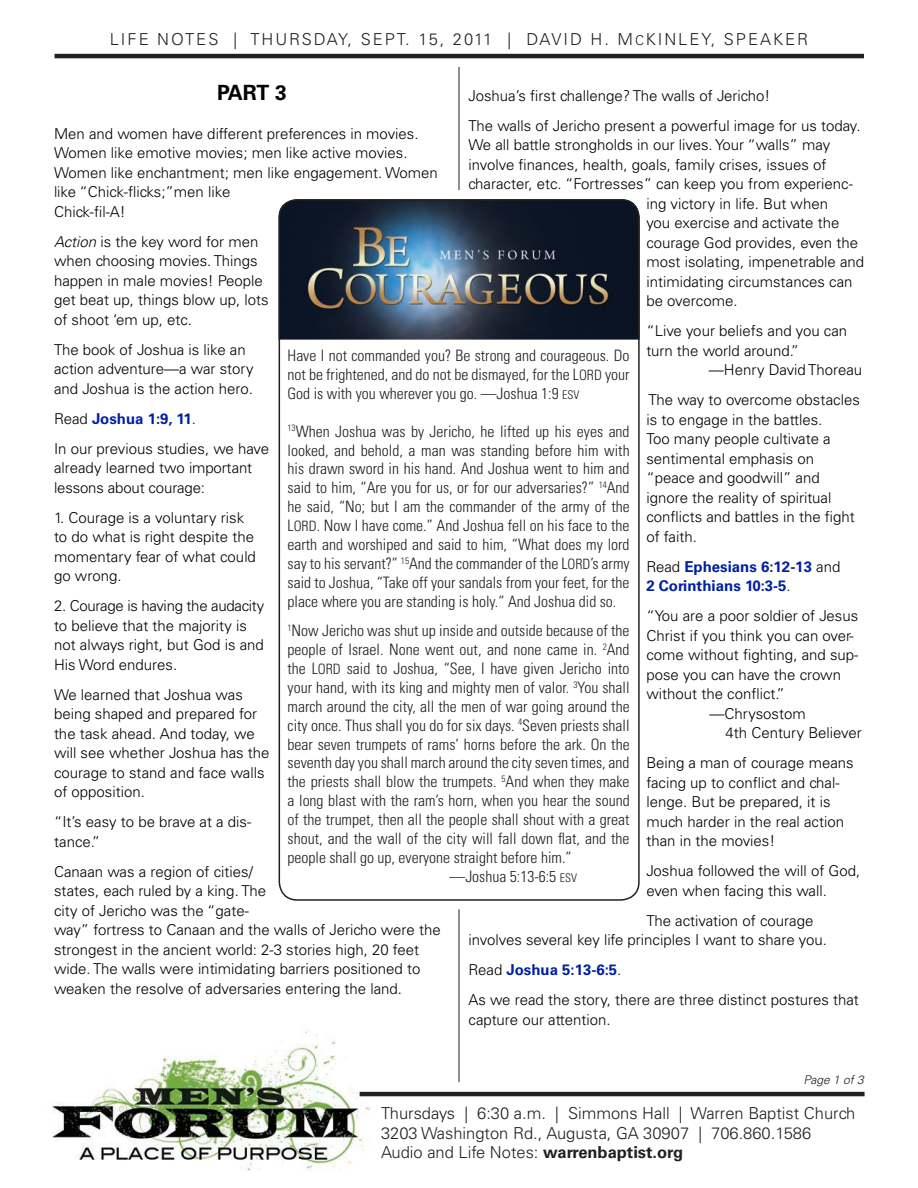
<style>
.page{position:relative;width:918px;height:1188px;background:#fff}
.page>*{position:absolute;margin:0;border:0;box-sizing:border-box;transform-origin:0 0}
.t1{font:700 21px "Univers";color:#000}
.t2{font:300 16.5px/19.8px "Univers";color:#231f20}
.t3{font:300 16.5px "Univers";letter-spacing:.12em;color:#231f20}
.t4{font:300 condensed 15.75px/18.9px "Univers";color:#231f20;text-align:justify}
.t5{font:300 15px/19.5px "Univers";color:#000}
.t6{font:700 15px/19.5px "Univers";color:#0020a1}
.t7{font:italic 300 12px "Univers";color:#231f20}
.s1{font-size:13.5px}
.s2{font-style:italic}
.s3{font-weight:700;color:#0020a1}
.s4{font-weight:300;color:#000}
.s5{font-size:14.25px}
.s6{font-size:12px}
.s7{font-weight:700}
</style>
<div class="page">
<hr style="left:55px;top:54px;width:809px;height:4px;background:#231f20">
<img style="left:52px;top:1031px;width:322px;height:140px">
<hr style="left:360px;top:1092px;width:505px;height:4px;background:#231f20">
<img style="left:279px;top:199px;width:360px;height:141px">
<hr style="left:459px;top:909px;width:1px;height:173px;background:#231f20">
<hr style="left:459px;top:67px;width:1px;height:123px;background:#231f20">
<div style="left:279px;top:199px;width:361px;height:702px;border:2px solid #231f20;border-radius:18px"></div>
<p class="t3" style="left:110px;top:29px;width:700px">LIFE NOTES | THURSDAY, SEPT. 15, 2011 | DAVID H. M<span class="s1">C</span>KINLEY, SPEAKER</p>
<h1 class="t1" style="left:217px;top:80px;width:71px">PART 3</h1>
<p class="t5" style="left:54px;top:124px;width:385px">Men and women have different preferences in movies.<br>Women like emotive movies; men like active movies.<br>Women like enchantment; men like engagement. Women like “Chick-flicks;”men like<br>Chick-fil-A!</p>
<p class="t5" style="left:54px;top:232px;width:216px"><span class="s2">Action</span> is the key word for men when choosing movies. Things happen in male movies! People get beat up, things blow up, lots of shoot ‘em up, etc.</p>
<p class="t5" style="left:54px;top:340px;width:201px">The book of Joshua is like an action adventure—a war story and Joshua is the action hero.</p>
<p class="t5" style="left:54px;top:404px;width:217px;line-height:30px">Read <span class="s3">Joshua 1:9, 11</span>.<br>In our previous studies, we have</p>
<p class="t5" style="left:54px;top:458px;width:200px">already learned two important lessons about courage:</p>
<p class="t5" style="left:54px;top:508px;width:204px">1. Courage is a voluntary risk to do what is right despite the momentary fear of what could go wrong.</p>
<p class="t5" style="left:54px;top:596px;width:212px">2. Courage is having the audacity to believe that the majority is not always right, but God is and<br>His Word endures.</p>
<p class="t5" style="left:54px;top:685px;width:217px">We learned that Joshua was being shaped and prepared for the task ahead. And today, we will see whether Joshua has the courage to stand and face walls of opposition.</p>
<p class="t5" style="left:54px;top:812px;width:199px">“It’s easy to be brave at a dis&shy;tance.”</p>
<p class="t5" style="left:54px;top:862px;width:388px">Canaan was a region of cities/<br>states, each ruled by a king. The<br>city of Jericho was the “gate-<br>way” fortress to Canaan and the walls of Jericho were the strongest in the ancient world: 2-3 stories high, 20 feet wide. The walls were intimidating barriers positioned to weaken the resolve of adversaries entering the land.</p>
<p class="t5" style="left:469px;top:80px;width:393px;line-height:30px">Joshua’s first challenge? The walls of Jericho!<br>The walls of Jericho present a powerful image for us today.</p>
<p class="t5" style="left:469px;top:135px;width:363px">We all battle strongholds in our lives. Your “walls” may</p>
<p class="t5" style="left:469px;top:155px;width:360px">involve finances, health, goals, family crises, issues of</p>
<p class="t5" style="left:469px;top:174px;width:386px">character, etc. “Fortresses” can keep you from experienc-</p>
<p class="t5" style="left:646px;top:194px;width:183px">ing victory in life. But when</p>
<p class="t5" style="left:646px;top:213px;width:195px">you exercise and activate the</p>
<p class="t5" style="left:646px;top:233px;width:213px">courage God provides, even the</p>
<p class="t5" style="left:646px;top:252px;width:219px">most isolating, impenetrable and</p>
<p class="t5" style="left:646px;top:272px;width:208px">intimidating circumstances can</p>
<p class="t5" style="left:646px;top:291px;width:93px">be overcome.</p>
<p class="t5" style="left:646px;top:321px;width:202px">“Live your beliefs and you can</p>
<p class="t5" style="left:646px;top:341px;width:154px">turn the world around.”</p>
<p class="t5" style="left:709px;top:360px;width:155px">—Henry David Thoreau</p>
<p class="t5" style="left:646px;top:390px;width:215px">The way to overcome obstacles is to engage in the battles.<br>Too many people cultivate a sentimental emphasis on “peace and goodwill” and ignore the reality of spiritual conflicts and battles in the fight of faith.</p>
<p class="t6" style="left:646px;top:557px;width:195px"><span class="s4">Read</span> Ephesians 6:12-13 <span class="s4">and<br></span>2 Corinthians 10:3-5<span class="s4">.</span></p>
<p class="t5" style="left:646px;top:606px;width:213px">“You are a poor soldier of Jesus</p>
<p class="t5" style="left:646px;top:626px;width:209px">Christ if you think you can over-</p>
<p class="t5" style="left:646px;top:645px;width:214px">come without fighting, and sup-</p>
<p class="t5" style="left:646px;top:665px;width:196px">pose you can have the crown</p>
<p class="t5" style="left:646px;top:684px;width:140px">without the conflict.”</p>
<p class="t5" style="left:710px;top:704px;width:98px">—Chrysostom</p>
<p class="t5" style="left:726px;top:723px;width:138px">4th Century Believer</p>
<p class="t5" style="left:646px;top:753px;width:209px">Being a man of courage means facing up to conflict and chal&shy;lenge. But be prepared, it is much harder in the real action than in the movies!</p>
<p class="t5" style="left:646px;top:861px;width:215px">Joshua followed the will of God, even when facing this wall.</p>
<p class="t5" style="left:469px;top:911px;width:360px;text-indent:178px">The activation of courage involves several key life principles I want to share you.</p>
<p class="t5" style="left:469px;top:955px;width:392px;line-height:30px">Read <span class="s3">Joshua 5:13-6:5</span>.<br>As we read the story, there are three distinct postures that</p>
<p class="t5" style="left:469px;top:1010px;width:144px">capture our attention.</p>
<p class="t4" style="left:288px;top:346px;width:344px">Have I not commanded you? Be strong and courageous. Do not be frightened, and do not be dismayed, for the L<span class="s5">ORD</span> your God is with you wherever you go. —Joshua 1:9 <span class="s6">ESV</span></p>
<p class="t4" style="left:288px;top:422px;width:344px"><sup>13</sup>When Joshua was by Jericho, he lifted up his eyes and looked, and behold, a man was standing before him with his drawn sword in his hand. And Joshua went to him and said to him, “Are you for us, or for our adversaries?” <sup>14</sup>And he said, “No; but I am the commander of the army of the L<span class="s5">ORD</span>. Now I have come.” And Joshua fell on his face to the earth and worshiped and said to him, “What does my lord say to his servant?” <sup>15</sup>And the commander of the L<span class="s5">ORD</span>’s army said to Joshua, “Take off your sandals from your feet, for the place where you are standing is holy.” And Joshua did so.</p>
<p class="t4" style="left:288px;top:621px;width:344px"><sup>1</sup>Now Jericho was shut up inside and outside because of the</p>
<p class="t4" style="left:288px;top:640px;width:344px">people of Israel. None went out, and none came in. <sup>2</sup>And</p>
<p class="t4" style="left:288px;top:659px;width:344px">the L<span class="s5">ORD</span> said to Joshua, “See, I have given Jericho into</p>
<p class="t4" style="left:288px;top:678px;width:344px">your hand, with its king and mighty men of valor. <sup>3</sup>You shall</p>
<p class="t4" style="left:288px;top:697px;width:344px">march around the city, all the men of war going around the</p>
<p class="t4" style="left:288px;top:716px;width:344px">city once. Thus shall you do for six days. <sup>4</sup>Seven priests shall</p>
<p class="t4" style="left:288px;top:735px;width:344px">bear seven trumpets of rams’ horns before the ark. On the</p>
<p class="t4" style="left:288px;top:753px;width:344px">seventh day you shall march around the city seven times, and</p>
<p class="t4" style="left:288px;top:772px;width:344px">the priests shall blow the trumpets. <sup>5</sup>And when they make</p>
<p class="t4" style="left:288px;top:791px;width:344px">a long blast with the ram’s horn, when you hear the sound</p>
<p class="t4" style="left:288px;top:810px;width:344px">of the trumpet, then all the people shall shout with a great</p>
<p class="t4" style="left:288px;top:829px;width:344px">shout, and the wall of the city will fall down flat, and the</p>
<p class="t4" style="left:288px;top:848px;width:286px">people shall go up, everyone straight before him.”</p>
<p class="t4" style="left:450px;top:867px;width:129px">—Joshua 5:13-6:5 <span class="s6">ESV</span></p>
<p class="t7" style="left:804px;top:1073px;width:62px">Page 1 of 3</p>
<p class="t2" style="left:381px;top:1103px;width:476px">Thursdays | 6:30 a.m. | Simmons Hall | Warren Baptist Church<br>3203 Washington Rd., Augusta, GA 30907 | 706.860.1586<br>Audio and Life Notes: <span class="s7">warrenbaptist.org</span></p>
</div>
